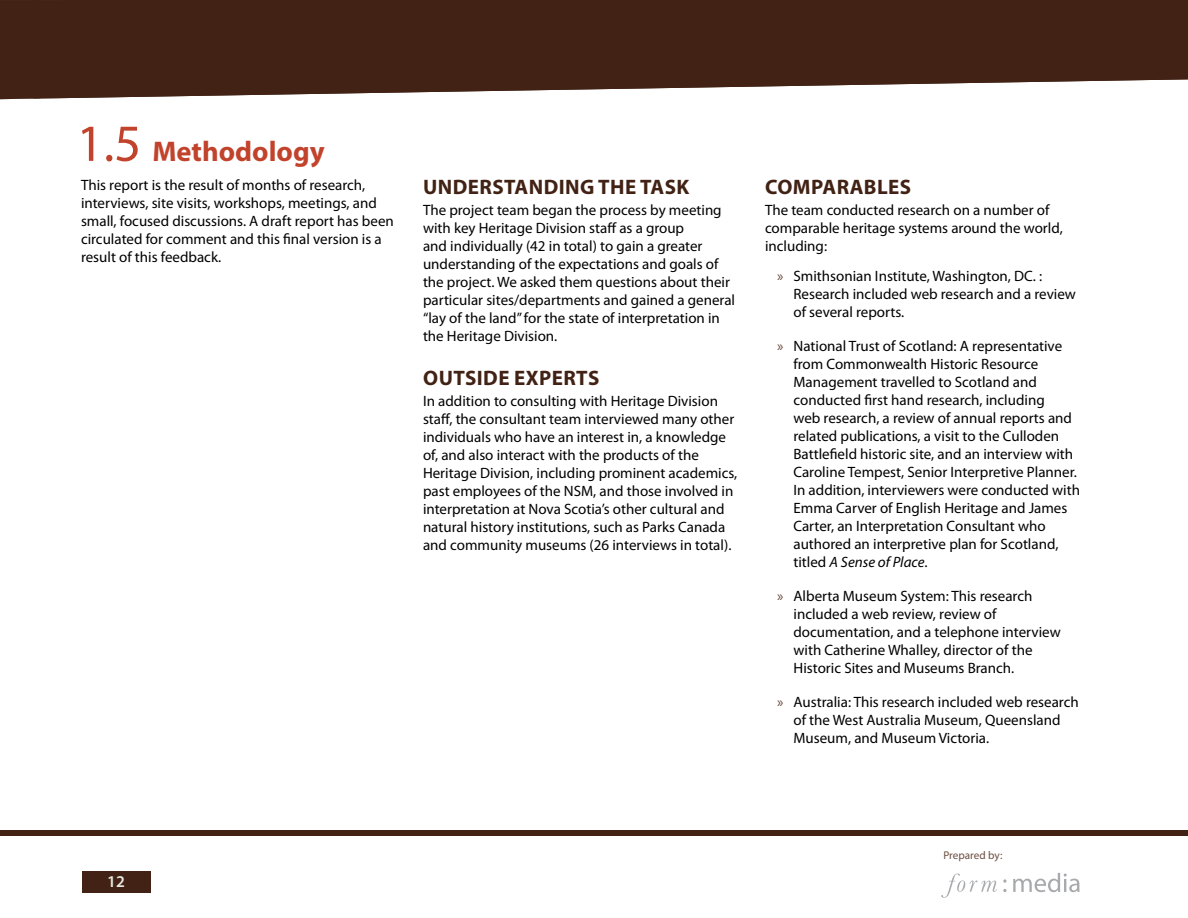
<style>
.page{position:relative;width:1188px;height:918px;background:#fff}
.page>*{position:absolute;margin:0;border:0;box-sizing:border-box;transform-origin:0 0}
.t1{font:700 28.5px "Myriad Pro";color:#c2432c}
.t2{font:700 21px "Myriad Pro";letter-spacing:.02em;color:#412214}
.t3{font:600 16.5px "Myriad Pro";color:#e8e9e0}
.t4{font:15px/18px "Myriad Pro";color:#000}
.t5{font:11.25px "Myriad Pro";letter-spacing:-.005em;color:#6c4e41}
.s1{font-weight:400;font-size:52.5px}
.s2{color:#644539}
.s3{font-style:italic}
</style>
<div class="page">
<svg style="left:1013px;top:873px;width:67px;height:19px"></svg>
<svg style="left:941px;top:874px;width:56px;height:24px"></svg>
<div style="left:82px;top:872px;width:68px;height:21px;background:#412214"></div>
<div style="left:0;top:831px;width:1188px;height:5px;background:#412214"></div>
<svg style="left:0;top:0;width:1188px;height:99px;background:#53372a"></svg>
<h1 class="t1" style="left:76px;top:133px;width:250px"><span class="s1">1.5</span> METHODOLOGY</h1>
<p class="t4" style="left:81px;top:175px;width:314px">This report is the result of months of research, interviews, site visits, workshops, meetings, and small, focused discussions. A draft report has been circulated for comment and this final version is a result of this feedback.</p>
<h2 class="t2" style="left:423px;top:174px;width:29px">UNDERSTANDING</h2>
<h2 class="t2" style="left:598px;top:174px;width:14px">THE</h2>
<h2 class="t2" style="left:640px;top:174px;width:25px">TASK</h2>
<p class="t4" style="left:423px;top:201px;width:314px">The project team began the process by meeting with key Heritage Division staff as a group<br>and individually (42 in total) to gain a greater understanding of the expectations and goals of the project. We asked them questions about their particular sites/departments and gained a general “lay of the land” for the state of interpretation in the Heritage Division.</p>
<h2 class="t2" style="left:423px;top:364px;width:28px">OUTSIDE</h2>
<h2 class="t2" style="left:514px;top:364px;width:38px">EXPERTS</h2>
<p class="t4" style="left:423px;top:392px;width:316px">In addition to consulting with Heritage Division staff, the consultant team interviewed many other individuals who have an interest in, a knowledge of, and also interact with the products of the Heritage Division, including prominent academics, past employees of the NSM, and those involved in interpretation at Nova Scotia’s other cultural and natural history institutions, such as Parks Canada and community museums (26 interviews in total).</p>
<h2 class="t2" style="left:765px;top:174px;width:27px">COMPARABLES</h2>
<p class="t4" style="left:765px;top:201px;width:299px">The team conducted research on a number of comparable heritage systems around the world, including:</p>
<p class="t4" style="left:794px;top:267px;width:284px;text-indent:-16px"><span class="s2">»</span> Smithsonian Institute, Washington, DC. :<br>Research included web research and a review of several reports.</p>
<p class="t4" style="left:794px;top:337px;width:288px;text-indent:-16px"><span class="s2">»</span> National Trust of Scotland: A representative from Commonwealth Historic Resource Management travelled to Scotland and conducted first hand research, including<br>web research, a review of annual reports and related publications, a visit to the Culloden Battlefield historic site, and an interview with Caroline Tempest, Senior Interpretive Planner.<br>In addition, interviewers were conducted with Emma Carver of English Heritage and James Carter, an Interpretation Consultant who authored an interpretive plan for Scotland, titled <span class="s3">A Sense of Place</span>.</p>
<p class="t4" style="left:794px;top:587px;width:269px;text-indent:-16px"><span class="s2">»</span> Alberta Museum System: This research included a web review, review of documentation, and a telephone interview with Catherine Whalley, director of the Historic Sites and Museums Branch.</p>
<p class="t4" style="left:794px;top:693px;width:287px;text-indent:-16px"><span class="s2">»</span> Australia: This research included web research of the West Australia Museum, Queensland<br>Museum, and Museum Victoria.</p>
<p class="t3" style="left:107px;top:871px;width:19px">12</p>
<p class="t5" style="left:944px;top:848px;width:60px">Prepared by:</p>
</div>
